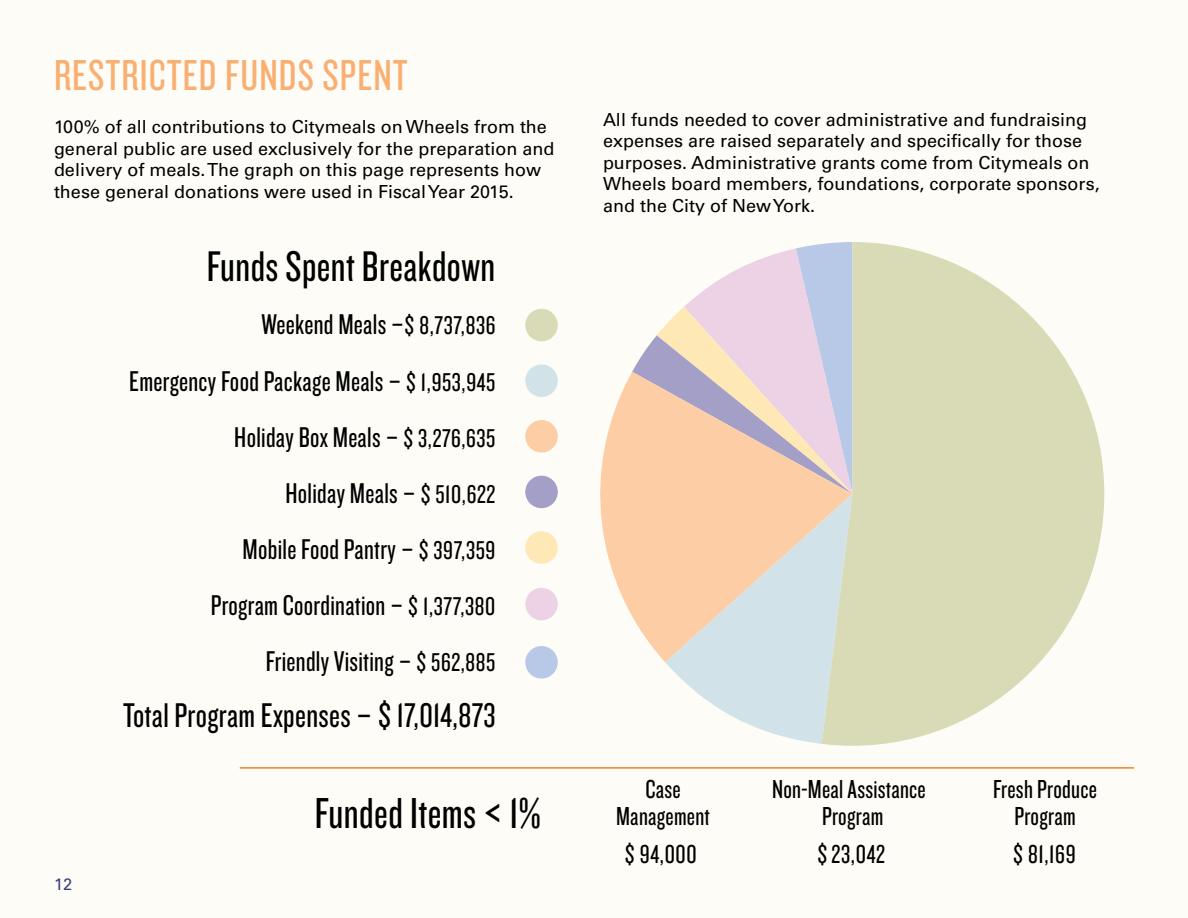
<style>
.page{position:relative;width:1188px;height:918px;background:#fefcf6}
.page>*{position:absolute;margin:0;border:0;box-sizing:border-box;transform-origin:0 0}
.t1{font:45px "Knockout 28 Junior Feathrwt";letter-spacing:.025em;color:#faaf72}
.t2{font:45px "Knockout 28 Junior Feathrwt";letter-spacing:.01em;color:#000}
.t3{font:44.55px "Knockout 28 Junior Feathrwt";letter-spacing:.01em;color:#000}
.t4{font:35.7px "Knockout 28 Junior Feathrwt";letter-spacing:.01em;color:#000}
.t5{font:29.7px/56.1px "Knockout 28 Junior Feathrwt";letter-spacing:.01em;color:#000;text-align:right}
.t6{font:27px/27px "Knockout 28 Junior Feathrwt";letter-spacing:.01em;color:#000;text-align:center}
.t7{font:18px/21.6px "Univers";color:#000}
.t8{font:16.5px "Univers";color:#2c3384}
.s1{font-size:26.7px}
</style>
<div class="page">
<div style="left:525px;top:309px;width:33px;height:32px;background:#d8dbb6;border-radius:50%"></div>
<div style="left:525px;top:531px;width:33px;height:33px;background:#fee9b6;border-radius:50%"></div>
<div style="left:525px;top:476px;width:33px;height:32px;background:#a49fc6;border-radius:50%"></div>
<div style="left:525px;top:420px;width:33px;height:33px;background:#fdcea6;border-radius:50%"></div>
<div style="left:525px;top:364px;width:33px;height:33px;background:#d1e3e9;border-radius:50%"></div>
<div style="left:525px;top:588px;width:33px;height:32px;background:#edd2e5;border-radius:50%"></div>
<div style="left:525px;top:646px;width:33px;height:33px;background:#b8c8e7;border-radius:50%"></div>
<svg style="left:632px;top:244px;width:190px;height:128px"></svg>
<svg style="left:600px;top:372px;width:222px;height:290px;background:#f2d0ba"></svg>
<svg style="left:665px;top:494px;width:157px;height:250px;background:#e7ddd0"></svg>
<svg style="left:822px;top:242px;width:282px;height:504px;fill:#d8dbb6"></svg>
<hr style="left:240px;top:767px;width:894px;height:2px;background:#f58020">
<h1 class="t1" style="left:54px;top:47px;width:355px">RESTRICTED FUNDS SPENT</h1>
<p class="t7" style="left:54px;top:116px;width:502px">100% of all contributions to Citymeals on Wheels from the general public are used exclusively for the preparation and delivery of meals. The graph on this page represents how these general donations were used in Fiscal Year 2015.</p>
<p class="t7" style="left:603px;top:109px;width:498px">All funds needed to cover administrative and fundraising expenses are raised separately and specifically for those purposes. Administrative grants come from Citymeals on Wheels board members, foundations, corporate sponsors, and the City of New York.</p>
<h2 class="t3" style="left:207px;top:238px;width:290px">Funds Spent Breakdown</h2>
<h3 class="t5" style="left:129px;top:296px;width:368px">Weekend Meals –<span class="s1">$ 8,737,836<br></span>Emergency Food Package Meals – <span class="s1">$ 1,953,945<br></span>Holiday Box Meals – <span class="s1">$ 3,276,635<br></span>Holiday Meals – <span class="s1">$ 510,622<br></span>Mobile Food Pantry – <span class="s1">$ 397,359<br></span>Program Coordination – <span class="s1">$ 1,377,380<br></span>Friendly Visiting – <span class="s1">$ 562,885</span></h3>
<h3 class="t4" style="left:123px;top:693px;width:374px">Total Program Expenses – $ 17,014,873</h3>
<p class="t8" style="left:54px;top:874px;width:20px">12</p>
<h1 class="t2" style="left:315px;top:784px;width:227px">Funded Items &lt; 1%</h1>
<h3 class="t6" style="left:616px;top:775px;width:95px">Case<br>Management</h3>
<h3 class="t6" style="left:772px;top:775px;width:155px">Non-Meal Assistance<br>Program</h3>
<h3 class="t6" style="left:993px;top:775px;width:105px">Fresh Produce<br>Program</h3>
<h3 class="t6" style="left:625px;top:840px;width:73px">$ 94,000</h3>
<h3 class="t6" style="left:817px;top:840px;width:69px">$ 23,042</h3>
<h3 class="t6" style="left:1013px;top:840px;width:64px">$ 81,169</h3>
</div>
